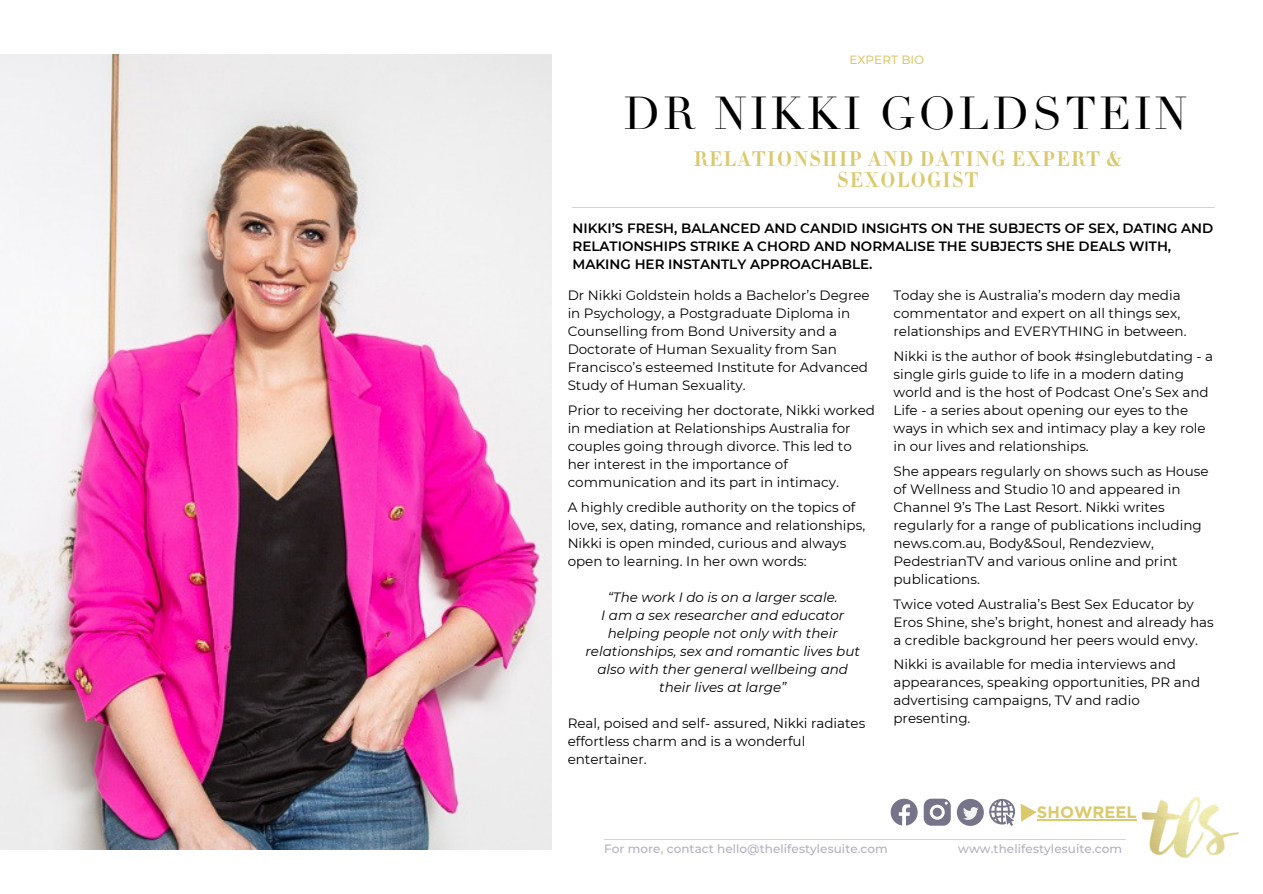
<style>
.page{position:relative;width:1263px;height:894px;background:#fff}
.page>*{position:absolute;margin:0;border:0;box-sizing:border-box;transform-origin:0 0}
.t1{font:45px "Didot";letter-spacing:.07em;color:#000}
.t2{font:21px/21px "Didot HTF B06 Bold";letter-spacing:.07em;color:#dbc96e;text-align:center}
.t3{font:700 16.5px "Gotham";color:#dbc96e}
.t4{font:13.5px/18px "Montserrat";color:#000}
.t5{font:italic 13.5px/18px "Montserrat";color:#000;text-align:center}
.t6{font:600 13.5px/18px "Montserrat";color:#000}
.t7{font:500 12px "Montserrat";letter-spacing:.005em;color:#b0b0bf}
.t8{font:500 12px "Montserrat";color:#dbc96e}
</style>
<div class="page">
<hr style="left:572px;top:207px;width:643px;height:1px;background:#cad6dd">
<img style="left:1141px;top:797px;width:98px;height:61px">
<svg style="left:924px;top:798px;width:27px;height:27px"></svg>
<div style="left:957px;top:798px;width:27px;height:27px;background:#767488;border-radius:50%"></div>
<svg style="left:963px;top:807px;width:16px;height:12px"></svg>
<svg style="left:891px;top:798px;width:27px;height:27px"></svg>
<svg style="left:989px;top:798px;width:26px;height:27px"></svg>
<svg style="left:1021px;top:804px;width:16px;height:17px"></svg>
<hr style="left:1037px;top:818px;width:100px;height:2px;background:#dbc96e">
<img style="left:0;top:54px;width:552px;height:795px">
<hr style="left:604px;top:838px;width:521px;height:1px;background:#cad6dd">
<p class="t8" style="left:849px;top:52px;width:76px">EXPERT BIO</p>
<h1 class="t1" style="left:624px;top:86px;width:565px">DR NIKKI GOLDSTEIN</h1>
<h2 class="t2" style="left:694px;top:149px;width:430px">RELATIONSHIP AND DATING EXPERT &amp;<br>SEXOLOGIST</h2>
<p class="t6" style="left:572px;top:219px;width:642px">NIKKI’S FRESH, BALANCED AND CANDID INSIGHTS ON THE SUBJECTS OF SEX, DATING AND<br>RELATIONSHIPS STRIKE A CHORD AND NORMALISE THE SUBJECTS SHE DEALS WITH,<br>MAKING HER INSTANTLY APPROACHABLE.</p>
<p class="t4" style="left:568px;top:286px;width:304px">Dr Nikki Goldstein holds a Bachelor’s Degree in Psychology, a Postgraduate Diploma in Counselling from Bond University and a Doctorate of Human Sexuality from San Francisco’s esteemed Institute for Advanced Study of Human Sexuality.</p>
<p class="t4" style="left:568px;top:401px;width:309px">Prior to receiving her doctorate, Nikki worked in mediation at Relationships Australia for couples going through divorce. This led to her interest in the importance of communication and its part in intimacy.</p>
<p class="t4" style="left:568px;top:498px;width:299px">A highly credible authority on the topics of love, sex, dating, romance and relationships, Nikki is open minded, curious and always open to learning. In her own words:</p>
<p class="t5" style="left:586px;top:587px;width:276px">“The work I do is on a larger scale.<br>I am a sex researcher and educator helping people not only with their relationships, sex and romantic lives but also with ther general wellbeing and their lives at large”</p>
<p class="t4" style="left:568px;top:713px;width:299px">Real, poised and self- assured, Nikki radiates effortless charm and is a wonderful entertainer.</p>
<p class="t4" style="left:893px;top:286px;width:295px">Today she is Australia’s modern day media commentator and expert on all things sex, relationships and EVERYTHING in between.</p>
<p class="t4" style="left:893px;top:347px;width:321px">Nikki is the author of book #singlebutdating - a single girls guide to life in a modern dating world and is the host of Podcast One’s Sex and Life - a series about opening our eyes to the ways in which sex and intimacy play a key role in our lives and relationships.</p>
<p class="t4" style="left:893px;top:462px;width:317px">She appears regularly on shows such as House of Wellness and Studio 10 and appeared in Channel 9’s The Last Resort. Nikki writes regularly for a range of publications including news.com.au, Body&amp;Soul, Rendezview, PedestrianTV and various online and print publications.</p>
<p class="t4" style="left:893px;top:594px;width:322px">Twice voted Australia’s Best Sex Educator by<br>Eros Shine, she’s bright, honest and already has a credible background her peers would envy.</p>
<p class="t4" style="left:893px;top:655px;width:308px">Nikki is available for media interviews and appearances, speaking opportunities, PR and advertising campaigns, TV and radio presenting.</p>
<p class="t3" style="left:1037px;top:802px;width:101px">SHOWREEL</p>
<p class="t7" style="left:604px;top:841px;width:285px">For more, contact hello@thelifestylesuite.com</p>
<p class="t7" style="left:958px;top:841px;width:166px">www.thelifestylesuite.com</p>
</div>
